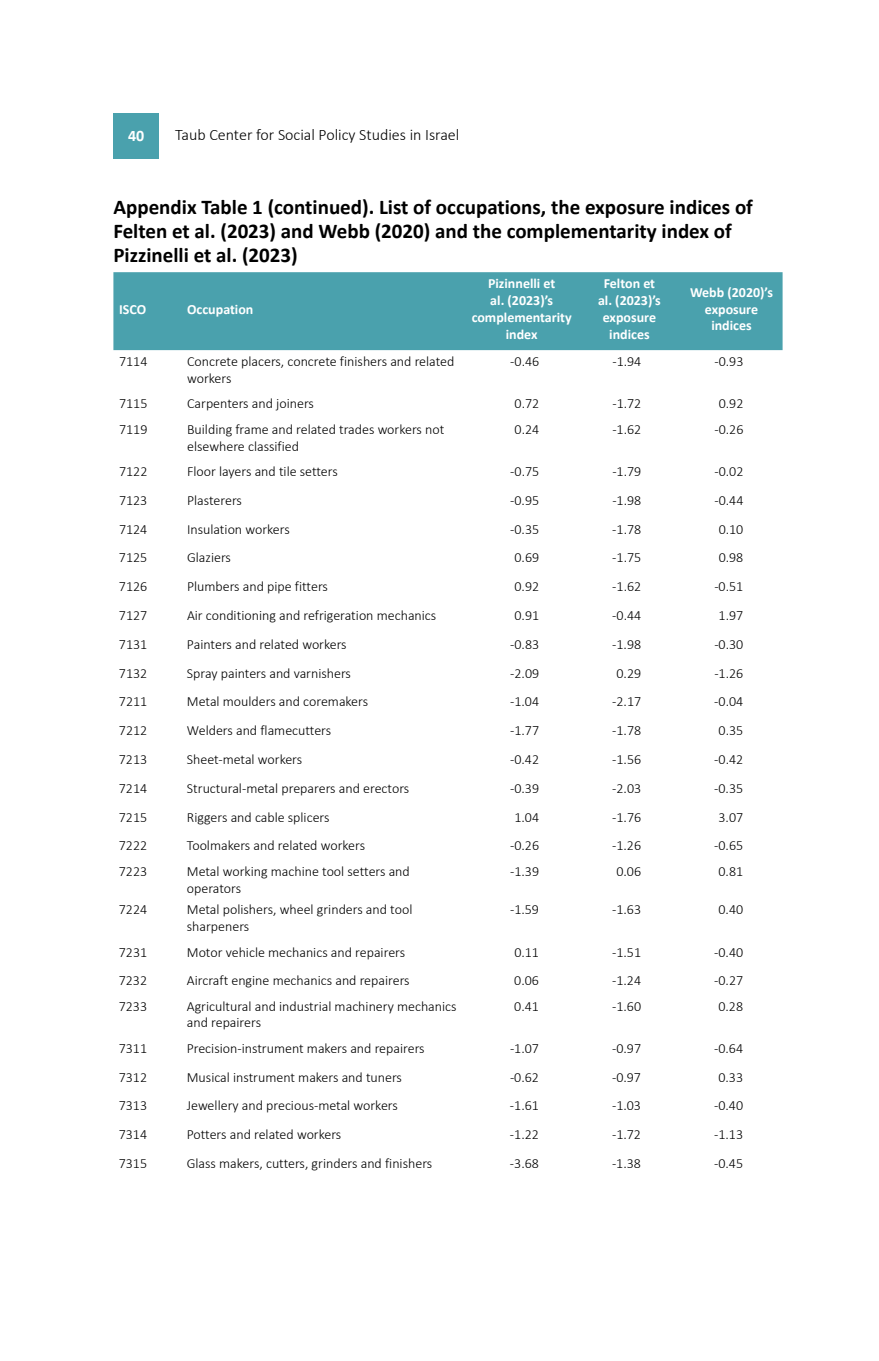
<style>
.page{position:relative;width:879px;height:1361px;background:#fff}
.page>*{position:absolute;margin:0;border:0;box-sizing:border-box;transform-origin:0 0}
.t1{font:700 21px/24px "Calibri";color:#000}
.t2{font:300 16px "Calibri";color:#000}
.t3{font:700 16px "Calibri";color:#fff}
.t4{font:300 14px/16.8px "Calibri";color:#000}
.t5{font:700 14px/16.8px "Calibri";color:#fff;text-align:center}
</style>
<div class="page">
<div style="left:113px;top:272px;width:669px;height:78px;background:#4aa1ad"></div>
<div style="left:113px;top:113px;width:46px;height:46px;background:#4aa1ad"></div>
<p class="t3" style="left:128px;top:124px;width:18px">40</p>
<p class="t2" style="left:175px;top:125px;width:286px">Taub Center for Social Policy Studies in Israel</p>
<h1 class="t1" style="left:113px;top:194px;width:641px">Appendix Table 1 (continued). List of occupations, the exposure indices of<br>Felten et al. (2023) and Webb (2020) and the complementarity index of<br>Pizzinelli et al. (2023)</h1>
<p class="t5" style="left:119px;top:300px;width:29px">ISCO</p>
<p class="t5" style="left:187px;top:300px;width:68px">Occupation</p>
<p class="t5" style="left:472px;top:275px;width:102px">Pizinnelli et<br>al. (2023)’s complementarity index</p>
<p class="t5" style="left:598px;top:275px;width:64px">Felton et al. (2023)’s exposure indices</p>
<p class="t5" style="left:690px;top:283px;width:84px">Webb (2020)’s exposure indices</p>
<p class="t4" style="left:119px;top:353px;width:30px">7114</p>
<p class="t4" style="left:187px;top:353px;width:269px">Concrete placers, concrete finishers and related workers</p>
<p class="t4" style="left:510px;top:353px;width:31px">-0.46</p>
<p class="t4" style="left:612px;top:353px;width:31px">-1.94</p>
<p class="t4" style="left:714px;top:353px;width:31px">-0.93</p>
<p class="t4" style="left:119px;top:395px;width:30px">7115</p>
<p class="t4" style="left:187px;top:395px;width:128px">Carpenters and joiners</p>
<p class="t4" style="left:514px;top:395px;width:26px">0.72</p>
<p class="t4" style="left:612px;top:395px;width:31px">-1.72</p>
<p class="t4" style="left:719px;top:395px;width:26px">0.92</p>
<p class="t4" style="left:119px;top:420px;width:30px">7119</p>
<p class="t4" style="left:187px;top:420px;width:259px">Building frame and related trades workers not elsewhere classified</p>
<p class="t4" style="left:514px;top:420px;width:26px">0.24</p>
<p class="t4" style="left:612px;top:420px;width:31px">-1.62</p>
<p class="t4" style="left:714px;top:420px;width:31px">-0.26</p>
<p class="t4" style="left:119px;top:463px;width:30px">7122</p>
<p class="t4" style="left:187px;top:463px;width:152px">Floor layers and tile setters</p>
<p class="t4" style="left:510px;top:463px;width:31px">-0.75</p>
<p class="t4" style="left:612px;top:463px;width:31px">-1.79</p>
<p class="t4" style="left:714px;top:463px;width:31px">-0.02</p>
<p class="t4" style="left:119px;top:491px;width:30px">7123</p>
<p class="t4" style="left:187px;top:491px;width:56px">Plasterers</p>
<p class="t4" style="left:510px;top:491px;width:31px">-0.95</p>
<p class="t4" style="left:612px;top:491px;width:31px">-1.98</p>
<p class="t4" style="left:714px;top:491px;width:31px">-0.44</p>
<p class="t4" style="left:119px;top:520px;width:30px">7124</p>
<p class="t4" style="left:187px;top:520px;width:104px">Insulation workers</p>
<p class="t4" style="left:510px;top:520px;width:31px">-0.35</p>
<p class="t4" style="left:612px;top:520px;width:31px">-1.78</p>
<p class="t4" style="left:718px;top:520px;width:26px">0.10</p>
<p class="t4" style="left:119px;top:549px;width:30px">7125</p>
<p class="t4" style="left:187px;top:549px;width:45px">Glaziers</p>
<p class="t4" style="left:514px;top:549px;width:26px">0.69</p>
<p class="t4" style="left:612px;top:549px;width:31px">-1.75</p>
<p class="t4" style="left:718px;top:549px;width:26px">0.98</p>
<p class="t4" style="left:119px;top:578px;width:30px">7126</p>
<p class="t4" style="left:187px;top:578px;width:142px">Plumbers and pipe fitters</p>
<p class="t4" style="left:514px;top:578px;width:26px">0.92</p>
<p class="t4" style="left:612px;top:578px;width:31px">-1.62</p>
<p class="t4" style="left:714px;top:578px;width:31px">-0.51</p>
<p class="t4" style="left:119px;top:607px;width:30px">7127</p>
<p class="t4" style="left:187px;top:607px;width:251px">Air conditioning and refrigeration mechanics</p>
<p class="t4" style="left:514px;top:607px;width:26px">0.91</p>
<p class="t4" style="left:612px;top:607px;width:31px">-0.44</p>
<p class="t4" style="left:718px;top:607px;width:26px">1.97</p>
<p class="t4" style="left:119px;top:635px;width:30px">7131</p>
<p class="t4" style="left:187px;top:635px;width:161px">Painters and related workers</p>
<p class="t4" style="left:510px;top:635px;width:31px">-0.83</p>
<p class="t4" style="left:612px;top:635px;width:31px">-1.98</p>
<p class="t4" style="left:714px;top:635px;width:31px">-0.30</p>
<p class="t4" style="left:119px;top:664px;width:30px">7132</p>
<p class="t4" style="left:187px;top:664px;width:166px">Spray painters and varnishers</p>
<p class="t4" style="left:510px;top:664px;width:31px">-2.09</p>
<p class="t4" style="left:616px;top:664px;width:26px">0.29</p>
<p class="t4" style="left:714px;top:664px;width:31px">-1.26</p>
<p class="t4" style="left:119px;top:693px;width:30px">7211</p>
<p class="t4" style="left:187px;top:693px;width:183px">Metal moulders and coremakers</p>
<p class="t4" style="left:510px;top:693px;width:31px">-1.04</p>
<p class="t4" style="left:612px;top:693px;width:31px">-2.17</p>
<p class="t4" style="left:714px;top:693px;width:31px">-0.04</p>
<p class="t4" style="left:119px;top:722px;width:30px">7212</p>
<p class="t4" style="left:187px;top:722px;width:146px">Welders and flamecutters</p>
<p class="t4" style="left:510px;top:722px;width:31px">-1.77</p>
<p class="t4" style="left:612px;top:722px;width:31px">-1.78</p>
<p class="t4" style="left:718px;top:722px;width:26px">0.35</p>
<p class="t4" style="left:119px;top:751px;width:30px">7213</p>
<p class="t4" style="left:187px;top:751px;width:117px">Sheet-metal workers</p>
<p class="t4" style="left:510px;top:751px;width:31px">-0.42</p>
<p class="t4" style="left:612px;top:751px;width:31px">-1.56</p>
<p class="t4" style="left:714px;top:751px;width:31px">-0.42</p>
<p class="t4" style="left:119px;top:779px;width:30px">7214</p>
<p class="t4" style="left:187px;top:779px;width:224px">Structural-metal preparers and erectors</p>
<p class="t4" style="left:510px;top:779px;width:31px">-0.39</p>
<p class="t4" style="left:612px;top:779px;width:31px">-2.03</p>
<p class="t4" style="left:714px;top:779px;width:31px">-0.35</p>
<p class="t4" style="left:119px;top:808px;width:30px">7215</p>
<p class="t4" style="left:187px;top:808px;width:144px">Riggers and cable splicers</p>
<p class="t4" style="left:514px;top:808px;width:26px">1.04</p>
<p class="t4" style="left:612px;top:808px;width:31px">-1.76</p>
<p class="t4" style="left:718px;top:808px;width:26px">3.07</p>
<p class="t4" style="left:119px;top:837px;width:30px">7222</p>
<p class="t4" style="left:187px;top:837px;width:180px">Toolmakers and related workers</p>
<p class="t4" style="left:510px;top:837px;width:31px">-0.26</p>
<p class="t4" style="left:612px;top:837px;width:31px">-1.26</p>
<p class="t4" style="left:714px;top:837px;width:31px">-0.65</p>
<p class="t4" style="left:119px;top:862px;width:30px">7223</p>
<p class="t4" style="left:187px;top:862px;width:224px">Metal working machine tool setters and operators</p>
<p class="t4" style="left:510px;top:862px;width:31px">-1.39</p>
<p class="t4" style="left:616px;top:862px;width:26px">0.06</p>
<p class="t4" style="left:718px;top:862px;width:26px">0.81</p>
<p class="t4" style="left:119px;top:901px;width:30px">7224</p>
<p class="t4" style="left:187px;top:901px;width:227px">Metal polishers, wheel grinders and tool sharpeners</p>
<p class="t4" style="left:510px;top:901px;width:31px">-1.59</p>
<p class="t4" style="left:612px;top:901px;width:31px">-1.63</p>
<p class="t4" style="left:718px;top:901px;width:26px">0.40</p>
<p class="t4" style="left:119px;top:943px;width:30px">7231</p>
<p class="t4" style="left:187px;top:943px;width:220px">Motor vehicle mechanics and repairers</p>
<p class="t4" style="left:514px;top:943px;width:26px">0.11</p>
<p class="t4" style="left:612px;top:943px;width:31px">-1.51</p>
<p class="t4" style="left:714px;top:943px;width:31px">-0.40</p>
<p class="t4" style="left:119px;top:972px;width:30px">7232</p>
<p class="t4" style="left:187px;top:972px;width:224px">Aircraft engine mechanics and repairers</p>
<p class="t4" style="left:514px;top:972px;width:26px">0.06</p>
<p class="t4" style="left:612px;top:972px;width:31px">-1.24</p>
<p class="t4" style="left:714px;top:972px;width:31px">-0.27</p>
<p class="t4" style="left:119px;top:997px;width:30px">7233</p>
<p class="t4" style="left:187px;top:997px;width:271px">Agricultural and industrial machinery mechanics and repairers</p>
<p class="t4" style="left:514px;top:997px;width:26px">0.41</p>
<p class="t4" style="left:612px;top:997px;width:31px">-1.60</p>
<p class="t4" style="left:718px;top:997px;width:26px">0.28</p>
<p class="t4" style="left:119px;top:1039px;width:30px">7311</p>
<p class="t4" style="left:187px;top:1039px;width:239px">Precision-instrument makers and repairers</p>
<p class="t4" style="left:510px;top:1039px;width:31px">-1.07</p>
<p class="t4" style="left:612px;top:1039px;width:31px">-0.97</p>
<p class="t4" style="left:714px;top:1039px;width:31px">-0.64</p>
<p class="t4" style="left:119px;top:1068px;width:30px">7312</p>
<p class="t4" style="left:187px;top:1068px;width:217px">Musical instrument makers and tuners</p>
<p class="t4" style="left:510px;top:1068px;width:31px">-0.62</p>
<p class="t4" style="left:612px;top:1068px;width:31px">-0.97</p>
<p class="t4" style="left:718px;top:1068px;width:26px">0.33</p>
<p class="t4" style="left:119px;top:1097px;width:30px">7313</p>
<p class="t4" style="left:187px;top:1097px;width:213px">Jewellery and precious-metal workers</p>
<p class="t4" style="left:510px;top:1097px;width:31px">-1.61</p>
<p class="t4" style="left:612px;top:1097px;width:31px">-1.03</p>
<p class="t4" style="left:714px;top:1097px;width:31px">-0.40</p>
<p class="t4" style="left:119px;top:1126px;width:30px">7314</p>
<p class="t4" style="left:187px;top:1126px;width:156px">Potters and related workers</p>
<p class="t4" style="left:510px;top:1126px;width:31px">-1.22</p>
<p class="t4" style="left:612px;top:1126px;width:31px">-1.72</p>
<p class="t4" style="left:714px;top:1126px;width:31px">-1.13</p>
<p class="t4" style="left:119px;top:1155px;width:30px">7315</p>
<p class="t4" style="left:187px;top:1155px;width:247px">Glass makers, cutters, grinders and finishers</p>
<p class="t4" style="left:510px;top:1155px;width:31px">-3.68</p>
<p class="t4" style="left:612px;top:1155px;width:31px">-1.38</p>
<p class="t4" style="left:714px;top:1155px;width:31px">-0.45</p>
</div>
